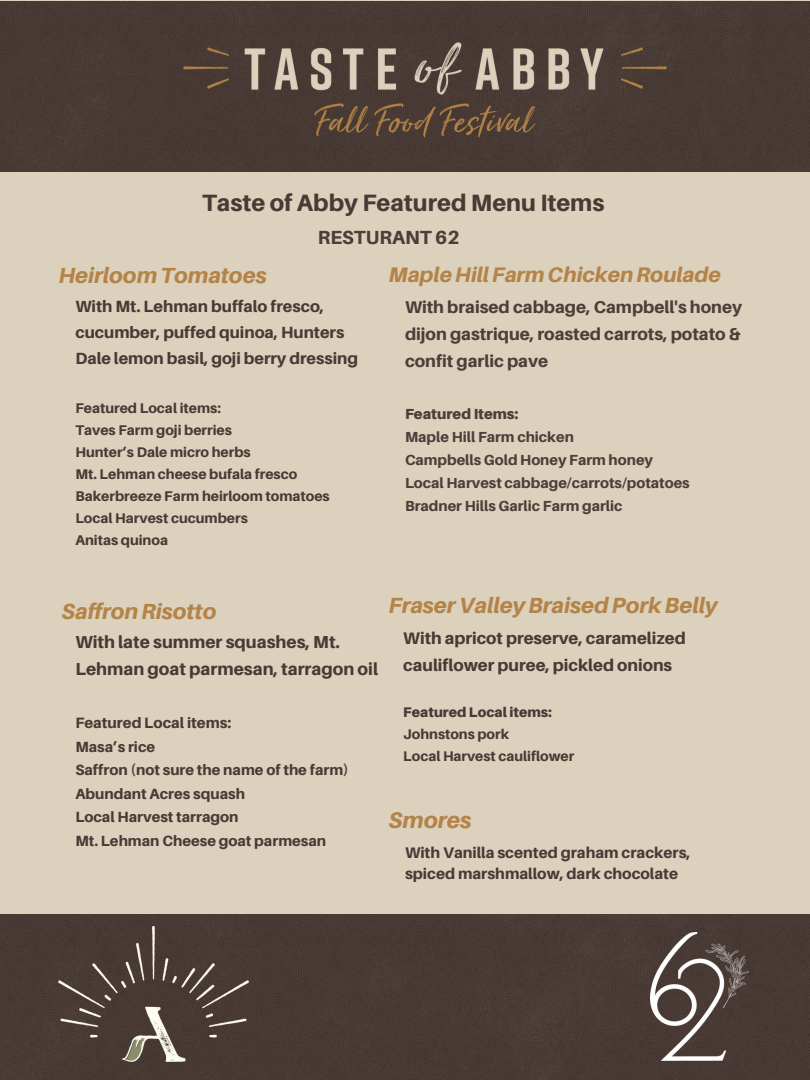
<style>
.page{position:relative;width:810px;height:1080px;background:#dbd1bc}
.page>*{position:absolute;margin:0;border:0;box-sizing:border-box;transform-origin:0 0}
.t1{font:800 23.62px "Aileron";color:#483a35}
.t2{font:italic 800 22.62px "Aileron";color:#b48347}
.t3{font:italic 800 22px "Aileron";color:#b48347}
.t4{font:italic 800 21.88px "Aileron";color:#b48347}
.t5{font:italic 800 21px "Aileron";color:#b48347}
.t6{font:800 19px "Aileron";color:#4c3e39}
.t7{font:800 17.31px/27.6px "Aileron";color:#483a35}
.t8{font:800 17.12px/27.2px "Aileron";color:#4c3e39;text-align:justify}
.t9{font:800 16.81px/26.8px "Aileron";color:#483a35}
.t10{font:800 16.25px/25.8px "Aileron";color:#483a35}
.t11{font:800 15.38px/21.1px "Aileron";color:#483a35}
.t12{font:800 15px "Aileron";color:#483a35}
.t13{font:800 14.75px/23.4px "Aileron";color:#483a35}
.t14{font:800 14.56px/23px "Aileron";color:#4c3e39}
.t15{font:900 14.56px "Aileron";color:#4c3e39}
.t16{font:800 14px/22px "Aileron";color:#483a35}
.t17{font:800 13.94px/22px "Aileron";color:#483a35}
.t18{font:900 13.94px "Aileron";color:#483a35}
</style>
<div class="page">
<div style="left:0;top:2px;width:810px;height:169px;background:#483a35"></div>
<img style="left:173px;top:31px;width:501px;height:118px">
<div style="left:0;top:914px;width:810px;height:166px;background:#483a35"></div>
<img style="left:651px;top:932px;width:97px;height:129px">
<img style="left:59px;top:926px;width:190px;height:135px">
<h1 class="t1" style="left:202px;top:188px;width:404px">Taste of Abby Featured Menu Items</h1>
<h3 class="t6" style="left:318px;top:226px;width:144px">RESTURANT 62</h3>
<h3 class="t4" style="left:59px;top:262px;width:209px">HeirloomTomatoes</h3>
<h3 class="t5" style="left:389px;top:262px;width:334px">MapleHillFarmChickenRoulade</h3>
<p class="t8" style="left:405px;top:293px;width:339px">With braised cabbage, Campbell's honey dijon gastrique, roasted carrots, potato &amp; confit garlic pave</p>
<p class="t15" style="left:405px;top:405px;width:115px">Featured Items:</p>
<p class="t14" style="left:405px;top:425px;width:286px">Maple Hill Farm chicken<br>Campbells Gold Honey Farm honey<br>Local Harvest cabbage/carrots/potatoes<br>Bradner Hills Garlic Farm garlic</p>
<p class="t10" style="left:75px;top:293px;width:284px">With Mt. Lehman buffalo fresco, cucumber, puffed quinoa, Hunters<br>Dale lemon basil, goji berry dressing</p>
<p class="t16" style="left:75px;top:396px;width:256px">Featured Local items:<br>Taves Farm goji berries<br>Hunter’s Dale micro herbs<br>Mt. Lehman cheese bufala fresco<br>Bakerbreeze Farm heirloom tomatoes<br>Local Harvest cucumbers<br>Anitas quinoa</p>
<h3 class="t4" style="left:62px;top:598px;width:156px">SaffronRisotto</h3>
<p class="t7" style="left:75px;top:628px;width:304px">With late summer squashes, Mt.<br>Lehman goat parmesan, tarragon oil</p>
<p class="t12" style="left:75px;top:713px;width:157px">Featured Local items:</p>
<p class="t13" style="left:75px;top:735px;width:275px">Masa’s rice<br>Saffron (not sure the name of the farm)<br>Abundant Acres squash<br>Local Harvest tarragon<br>Mt. Lehman Cheese goat parmesan</p>
<h3 class="t3" style="left:389px;top:592px;width:330px">Fraser ValleyBraisedPorkBelly</h3>
<p class="t9" style="left:403px;top:624px;width:284px">With apricot preserve, caramelized cauliflower puree, pickled onions</p>
<p class="t18" style="left:403px;top:704px;width:150px">Featured Local items:</p>
<p class="t17" style="left:403px;top:723px;width:172px">Johnstons pork<br>Local Harvest cauliflower</p>
<h2 class="t2" style="left:389px;top:806px;width:84px">Smores</h2>
<p class="t11" style="left:405px;top:841px;width:287px">With Vanilla scented graham crackers, spiced marshmallow, dark chocolate</p>
</div>
